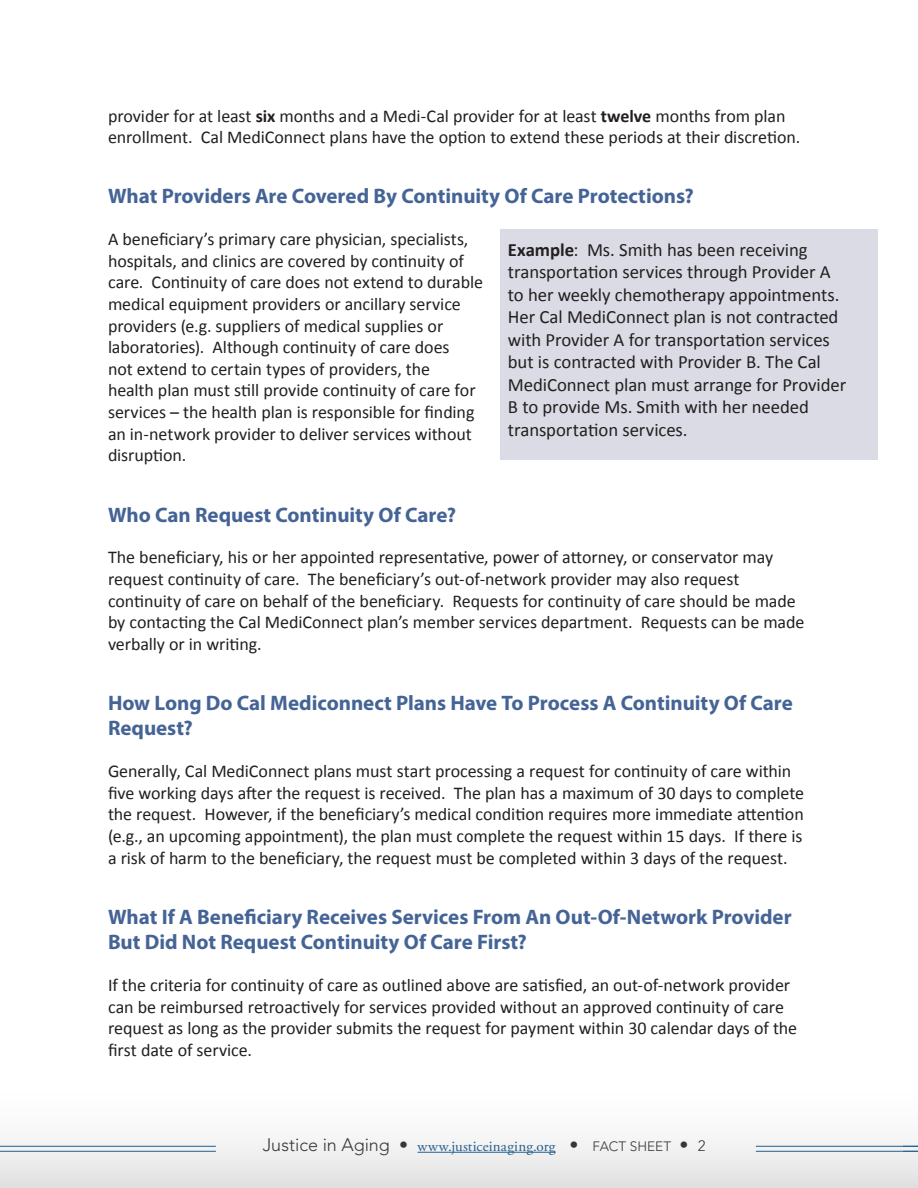
<style>
.page{position:relative;width:918px;height:1188px;background:#fff}
.page>*{position:absolute;margin:0;border:0;box-sizing:border-box;transform-origin:0 0}
.Subhead_2{font:700 21px/25.2px "Myriad Pro";color:#456496}
.Body_text_1{font:18.75px/22.5px "Calibri";letter-spacing:-.005em;color:#231f20}
.Body_text_1-2{font:18px/21.6px "Calibri";letter-spacing:-.005em;color:#231f20}
.BODY_STYLE{font:15px "Adobe Garamond Pro";letter-spacing:.015em;color:#064d85}
.s1{font-weight:700}
.s2{font-family:"Avenir LT Std";font-weight:300;font-size:18px;color:#231f20}
.s3{font-family:"Avenir LT Std";font-weight:300;font-size:13.5px;color:#231f20}
.s4{font-family:"Avenir LT Std";font-weight:300;color:#231f20}
</style>
<div class="page">
<div style="left:0;top:1080px;width:918px;height:108px;background:linear-gradient(to bottom,#fff,#e0e1e3)"></div>
<div style="left:500px;top:230px;width:378px;height:230px;background:#dadbe4"></div>
<p class="Body_text_1-2" style="left:108px;top:105px;width:694px">provider for at least <span class="s1">six</span> months and a Medi-Cal provider for at least <span class="s1">twelve</span> months from plan enrollment. Cal MediConnect plans have the option to extend these periods at their discretion.</p>
<p class="Subhead_2" style="left:108px;top:183px;width:587px">What Providers Are Covered By Continuity Of Care Protections?</p>
<p class="Body_text_1-2" style="left:108px;top:229px;width:377px">A beneficiary’s primary care physician, specialists, hospitals, and clinics are covered by continuity of care. Continuity of care does not extend to durable medical equipment providers or ancillary service providers (e.g. suppliers of medical supplies or laboratories). Although continuity of care does<br>not extend to certain types of providers, the<br>health plan must still provide continuity of care for services – the health plan is responsible for finding an in-network provider to deliver services without disruption.</p>
<p class="Body_text_1" style="left:508px;top:238px;width:340px"><span class="s1">Example</span>: Ms. Smith has been receiving transportation services through Provider A to her weekly chemotherapy appointments.<br>Her Cal MediConnect plan is not contracted with Provider A for transportation services but is contracted with Provider B. The Cal MediConnect plan must arrange for Provider B to provide Ms. Smith with her needed transportation services.</p>
<p class="Subhead_2" style="left:108px;top:501px;width:350px">Who Can Request Continuity Of Care?</p>
<p class="Body_text_1-2" style="left:108px;top:547px;width:698px">The beneficiary, his or her appointed representative, power of attorney, or conservator may request continuity of care. The beneficiary’s out-of-network provider may also request continuity of care on behalf of the beneficiary. Requests for continuity of care should be made by contacting the Cal MediConnect plan’s member services department. Requests can be made verbally or in writing.</p>
<p class="Subhead_2" style="left:108px;top:690px;width:686px">How Long Do Cal Mediconnect Plans Have To Process A Continuity Of Care<br>Request?</p>
<p class="Body_text_1-2" style="left:108px;top:760px;width:698px">Generally, Cal MediConnect plans must start processing a request for continuity of care within five working days after the request is received. The plan has a maximum of 30 days to complete the request. However, if the beneficiary’s medical condition requires more immediate attention (e.g., an upcoming appointment), the plan must complete the request within 15 days. If there is a risk of harm to the beneficiary, the request must be completed within 3 days of the request.</p>
<p class="Subhead_2" style="left:108px;top:903px;width:685px">What If A Beneficiary Receives Services From An Out-Of-Network Provider<br>But Did Not Request Continuity Of Care First?</p>
<p class="Body_text_1-2" style="left:108px;top:974px;width:691px">If the criteria for continuity of care as outlined above are satisfied, an out-of-network provider can be reimbursed retroactively for services provided without an approved continuity of care request as long as the provider submits the request for payment within 30 calendar days of the first date of service.</p>
<p class="BODY_STYLE" style="left:263px;top:1137px;width:444px"><span class="s2">Justice in Aging •</span> www.justiceinaging.org <span class="s2">•</span> <span class="s3">FACT SHEET</span> <span class="s2">•</span> <span class="s4">2</span></p>
</div>
